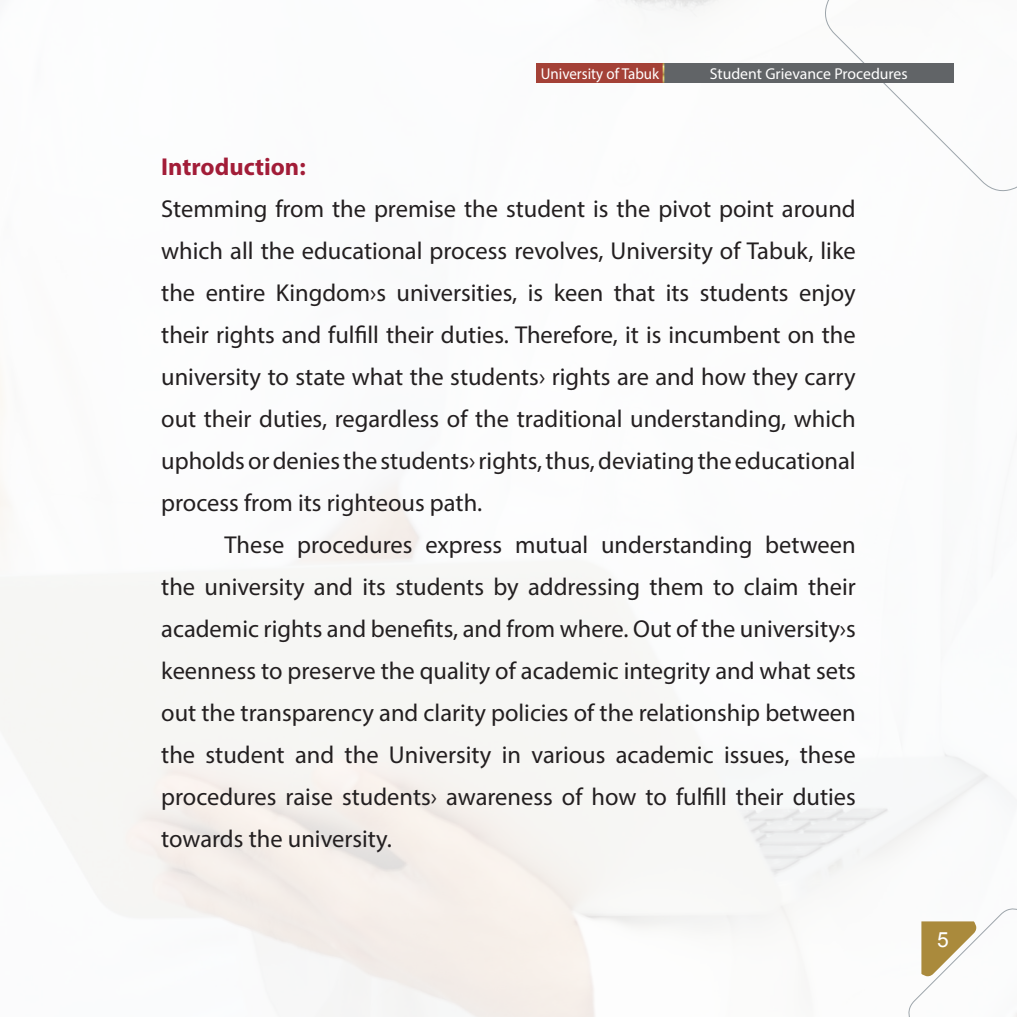
<style>
.page{position:relative;width:1017px;height:1017px;background:#fff}
.page>*{position:absolute;margin:0;border:0;box-sizing:border-box;transform-origin:0 0}
.t1{font:24.5px/42px "Myriad Pro";color:#231f20;text-align:justify}
.t2{font:700 24.5px "Myriad Pro";color:#a21d38}
.t3{font:21px "Arial";color:#fff}
.t4{font:15.75px "Myriad Pro";color:#fff}
.t5{font:15.75px "Myriad Pro";color:#fff;scale:.95 1}
</style>
<div class="page">
<svg style="left:812px;top:0;width:205px;height:1017px"></svg>
<div style="left:663px;top:63px;width:291px;height:20px;background:#616467"></div>
<div style="left:536px;top:63px;width:127px;height:20px;background:#a44137"></div>
<svg style="left:901px;top:902px;width:116px;height:115px"></svg>
<svg style="left:663px;top:63px;width:1px;height:20px"></svg>
<p class="t5" style="left:541px;top:64px;width:126px">University of Tabuk</p>
<p class="t4" style="left:710px;top:64px;width:199px">Student Grievance Procedures</p>
<p class="t2" style="left:161px;top:150px;width:146px">Introduction:</p>
<p class="t1" style="left:161px;top:187px;width:696px">Stemming from the premise the student is the pivot point around which all the educational process revolves, University of Tabuk, like the entire Kingdom›s universities, is keen that its students enjoy their rights and fulfill their duties. Therefore, it is incumbent on the university to state what the students› rights are and how they carry out their duties, regardless of the traditional understanding, which upholds or denies the students› rights, thus, deviating the educational process from its righteous path.</p>
<p class="t1" style="left:161px;top:523px;width:696px;text-indent:63px">These procedures express mutual understanding between the university and its students by addressing them to claim their academic rights and benefits, and from where. Out of the university›s keenness to preserve the quality of academic integrity and what sets out the transparency and clarity policies of the relationship between the student and the University in various academic issues, these procedures raise students› awareness of how to fulfill their duties towards the university.</p>
<p class="t3" style="left:937px;top:926px;width:13px">5</p>
</div>
